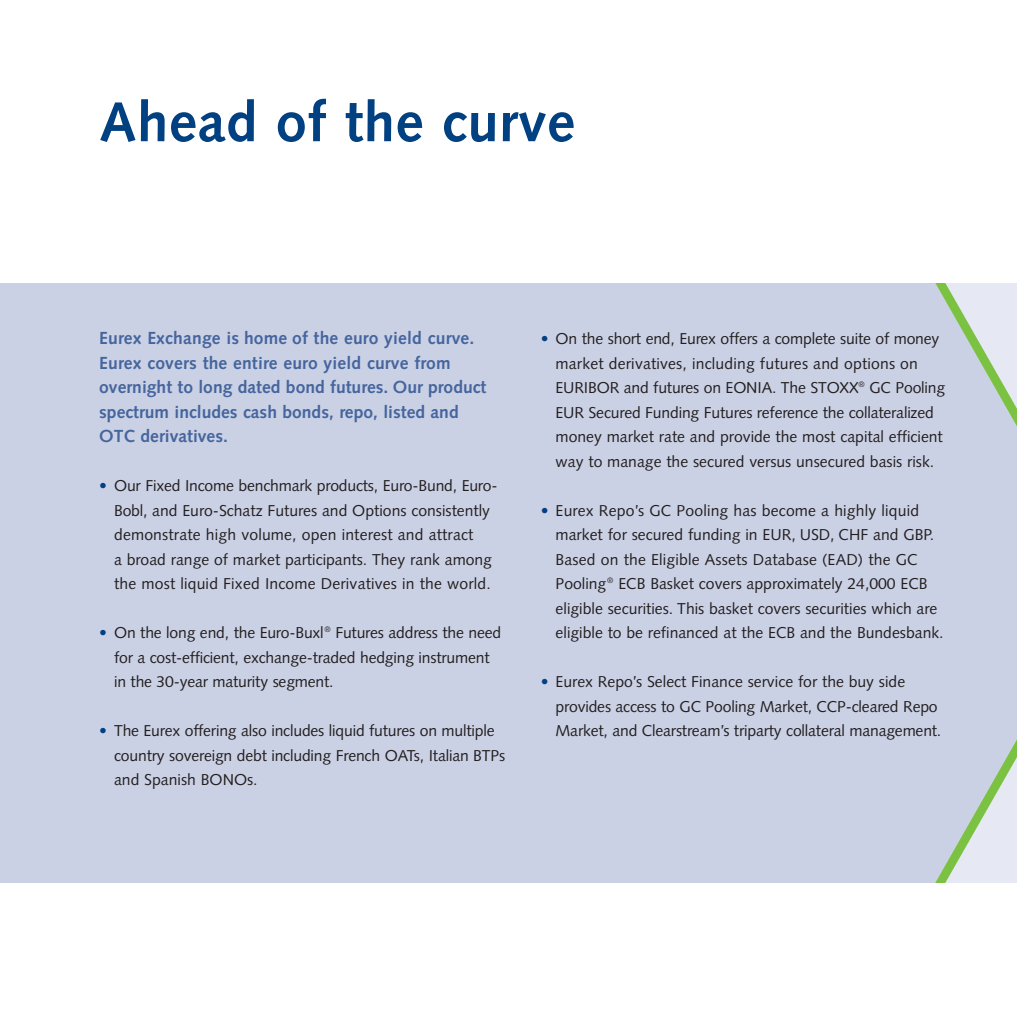
<style>
.page{position:relative;width:1017px;height:1017px;background:#fff}
.page>*{position:absolute;margin:0;border:0;box-sizing:border-box;transform-origin:0 0}
.t1{font:700 56px "Syntax";letter-spacing:.01em;color:#014081}
.t2{font:700 17.5px/24.5px "Syntax";color:#45659d}
.t3{font:15.75px/24.5px "Syntax";color:#231f20}
.s1{color:#014081}
</style>
<div class="page">
<div style="left:0;top:283px;width:1017px;height:600px;background:#cbd1e5"></div>
<h1 class="t1" style="left:99px;top:99px;width:477px">Ahead of the curve</h1>
<p class="t2" style="left:99px;top:328px;width:389px">Eurex Exchange is home of the euro yield curve.<br>Eurex covers the entire euro yield curve from overnight to long dated bond futures. Our product spectrum includes cash bonds, repo, listed and OTC derivatives.</p>
<p class="t3" style="left:99px;top:475px;width:400px;text-align:center"><span class="s1">•</span> Our Fixed Income benchmark products, Euro-Bund, Euro-Bobl, and Euro-Schatz Futures and Options consistently demonstrate high volume, open interest and attract<br>a broad range of market participants. They rank among the most liquid Fixed Income Derivatives in the world.</p>
<p class="t3" style="left:114px;top:622px;width:389px;text-indent:-15px"><span class="s1">•</span> On the long end, the Euro-Buxl<sup>®</sup> Futures address the need for a cost-efficient, exchange-traded hedging instrument in the 30-year maturity segment.</p>
<p class="t3" style="left:114px;top:720px;width:393px;text-indent:-15px"><span class="s1">•</span> The Eurex offering also includes liquid futures on multiple country sovereign debt including French OATs, Italian BTPs and Spanish BONOs.</p>
<p class="t3" style="left:556px;top:328px;width:391px;text-indent:-15px"><span class="s1">•</span> On the short end, Eurex offers a complete suite of money market derivatives, including futures and options on EURIBOR and futures on EONIA. The STOXX<sup>®</sup> GC Pooling EUR Secured Funding Futures reference the collateralized money market rate and provide the most capital efficient way to manage the secured versus unsecured basis risk.</p>
<p class="t3" style="left:556px;top:499px;width:390px;text-indent:-15px"><span class="s1">•</span> Eurex Repo’s GC Pooling has become a highly liquid market for secured funding in EUR, USD, CHF and GBP.<br>Based on the Eligible Assets Database (EAD) the GC Pooling<sup>®</sup> ECB Basket covers approximately 24,000 ECB eligible securities. This basket covers securities which are eligible to be refinanced at the ECB and the Bundesbank.</p>
<p class="t3" style="left:556px;top:671px;width:387px;text-indent:-15px"><span class="s1">•</span> Eurex Repo’s Select Finance service for the buy side provides access to GC Pooling Market, CCP-cleared Repo<br>Market, and Clearstream’s triparty collateral management.</p>
</div>
